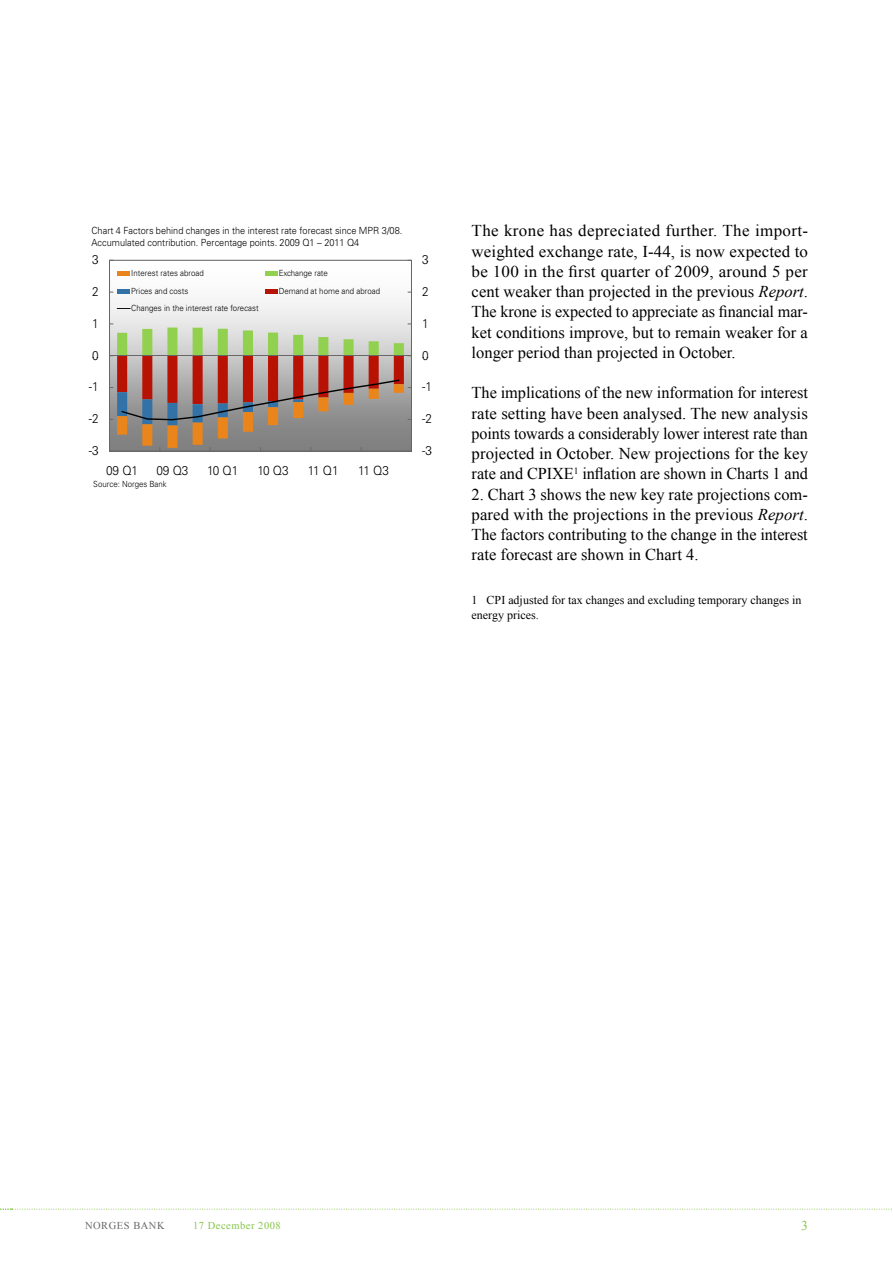
<style>
.page{position:relative;width:893px;height:1263px;background:#fff}
.page>*{position:absolute;margin:0;border:0;box-sizing:border-box;transform-origin:0 0}
.t1{font:16.5px/20.2px "Times New Roman";color:#000;text-align:justify}
.t2{font:13.5px "Times New Roman";color:#85c448}
.t3{font:300 12.75px "Univers";color:#000;scale:.93 1}
.t4{font:12px/15px "Times New Roman";color:#000}
.t5{font:10.5px "Times New Roman";letter-spacing:.05em;color:#85c448}
.t6{font:10.5px "Times New Roman";letter-spacing:.05em;color:#676767}
.t7{font:300 9.9px/11.9px "Univers";color:#000;scale:.93 1}
.t8{font:300 8.55px "Univers";color:#000;scale:.93 1}
.s1{font-style:italic}
</style>
<div class="page">
<svg style="left:0;top:1209px;width:892px;height:1px"></svg>
<svg style="left:109px;top:260px;width:303px;height:192px"></svg>
<p class="t7" style="left:92px;top:225px;width:336px">Chart 4 Factors behind changes in the interest rate forecast since MPR 3/08.<br>Accumulated contribution. Percentage points. 2009 Q1 – 2011 Q4</p>
<p class="t3" style="left:92px;top:252px;width:9px">3</p>
<p class="t3" style="left:422px;top:252px;width:9px">3</p>
<p class="t3" style="left:92px;top:284px;width:9px">2</p>
<p class="t3" style="left:422px;top:284px;width:9px">2</p>
<p class="t8" style="left:131px;top:268px;width:79px">Interest rates abroad</p>
<p class="t8" style="left:279px;top:268px;width:54px">Exchange rate</p>
<p class="t8" style="left:131px;top:285px;width:63px">Prices and costs</p>
<p class="t8" style="left:279px;top:285px;width:110px">Demand at home and abroad</p>
<p class="t8" style="left:131px;top:303px;width:138px">Changes in the interest rate forecast</p>
<p class="t3" style="left:92px;top:316px;width:9px">1</p>
<p class="t3" style="left:422px;top:316px;width:9px">1</p>
<p class="t3" style="left:92px;top:347px;width:9px">0</p>
<p class="t3" style="left:422px;top:347px;width:9px">0</p>
<p class="t3" style="left:89px;top:379px;width:12px">-1</p>
<p class="t3" style="left:422px;top:379px;width:12px">-1</p>
<p class="t3" style="left:89px;top:411px;width:12px">-2</p>
<p class="t3" style="left:422px;top:411px;width:12px">-2</p>
<p class="t3" style="left:89px;top:443px;width:12px">-3</p>
<p class="t3" style="left:422px;top:443px;width:12px">-3</p>
<p class="t3" style="left:106px;top:463px;width:36px">09 Q1</p>
<p class="t3" style="left:156px;top:463px;width:36px">09 Q3</p>
<p class="t3" style="left:207px;top:463px;width:35px">10 Q1</p>
<p class="t3" style="left:257px;top:463px;width:35px">10 Q3</p>
<p class="t3" style="left:308px;top:463px;width:35px">11 Q1</p>
<p class="t3" style="left:358px;top:463px;width:35px">11 Q3</p>
<p class="t8" style="left:93px;top:479px;width:81px">Source: Norges Bank</p>
<p class="t1" style="left:472px;top:220px;width:338px">The krone has depreciated further. The import&shy;weighted exchange rate, I-44, is now expected to be 100 in the first quarter of 2009, around 5 per cent weaker than projected in the previous <span class="s1">Report</span>.<br>The krone is expected to appreciate as financial mar&shy;ket conditions improve, but to remain weaker for a longer period than projected in October.</p>
<p class="t1" style="left:472px;top:382px;width:338px">The implications of the new information for interest rate setting have been analysed. The new analysis points towards a considerably lower interest rate than projected in October. New projections for the key rate and CPIXE<sup>1</sup> inflation are shown in Charts 1 and</p>
<p class="t1" style="left:472px;top:484px;width:338px">2. Chart 3 shows the new key rate projections com&shy;pared with the projections in the previous <span class="s1">Report</span>.<br>The factors contributing to the change in the interest rate forecast are shown in Chart 4.</p>
<p class="t4" style="left:472px;top:592px;width:331px">1 CPI adjusted for tax changes and excluding temporary changes in energy prices.</p>
<p class="t6" style="left:85px;top:1218px;width:81px">NORGES BANK</p>
<p class="t5" style="left:193px;top:1218px;width:89px">17 December 2008</p>
<p class="t2" style="left:801px;top:1216px;width:8px">3</p>
</div>
